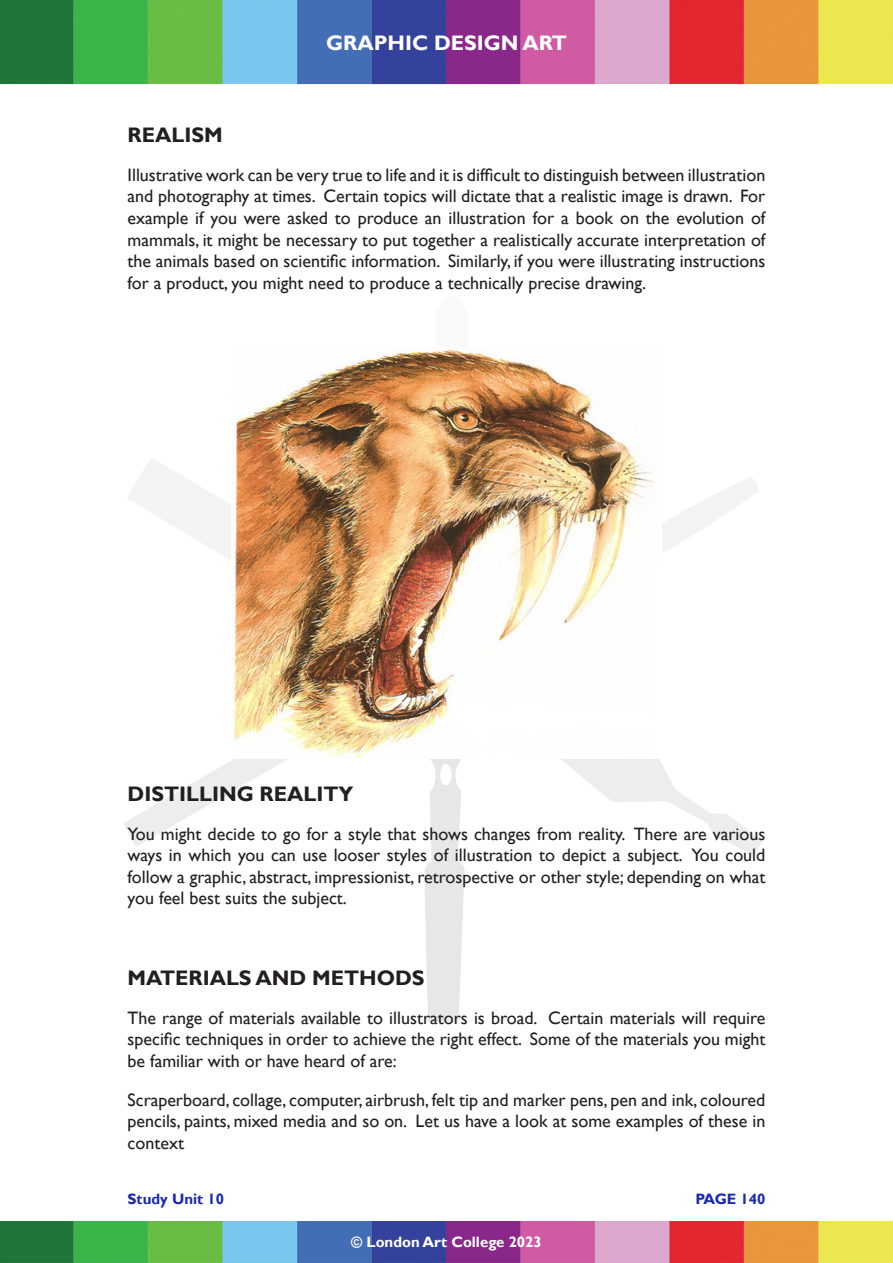
<style>
.page{position:relative;width:893px;height:1263px;background:#fff}
.page>*{position:absolute;margin:0;border:0;box-sizing:border-box;transform-origin:0 0}
.t1{font:700 21px "Gill Sans";color:#231f20}
.t2{font:700 21px "Gill Sans";color:#fff}
.t3{font:18px/21.6px "Gill Sans";color:#231f20;text-align:justify}
.t4{font:700 15px "Gill Sans";color:#fff}
.t5{font:700 15px "Gill Sans";color:#1a29b5}
</style>
<div class="page">
<img style="left:0;top:0;width:893px;height:1263px">
<img style="left:0;top:85px;width:893px;height:1136px">
<img style="left:231px;top:348px;width:431px;height:411px">
<p class="t2" style="left:326px;top:30px;width:242px">GRAPHIC DESIGN ART</p>
<p class="t1" style="left:128px;top:122px;width:97px">REALISM</p>
<p class="t3" style="left:128px;top:164px;width:639px">Illustrative work can be very true to life and it is difficult to distinguish between illustration and photography at times. Certain topics will dictate that a realistic image is drawn. For example if you were asked to produce an illustration for a book on the evolution of mammals, it might be necessary to put together a realistically accurate interpretation of the animals based on scientific information. Similarly, if you were illustrating instructions for a product, you might need to produce a technically precise drawing.</p>
<p class="t1" style="left:128px;top:781px;width:227px">DISTILLING REALITY</p>
<p class="t3" style="left:128px;top:823px;width:639px">You might decide to go for a style that shows changes from reality. There are various ways in which you can use looser styles of illustration to depict a subject. You could follow a graphic, abstract, impressionist, retrospective or other style; depending on what you feel best suits the subject.</p>
<p class="t1" style="left:128px;top:965px;width:299px">MATERIALS AND METHODS</p>
<p class="t3" style="left:128px;top:1007px;width:639px">The range of materials available to illustrators is broad. Certain materials will require specific techniques in order to achieve the right effect. Some of the materials you might be familiar with or have heard of are:</p>
<p class="t3" style="left:128px;top:1089px;width:639px">Scraperboard, collage, computer, airbrush, felt tip and marker pens, pen and ink, coloured pencils, paints, mixed media and so on. Let us have a look at some examples of these in context</p>
<p class="t5" style="left:128px;top:1190px;width:98px">Study Unit 10</p>
<p class="t4" style="left:351px;top:1233px;width:192px">© London Art College 2023</p>
<p class="t5" style="left:695px;top:1190px;width:72px">PAGE 140</p>
</div>
